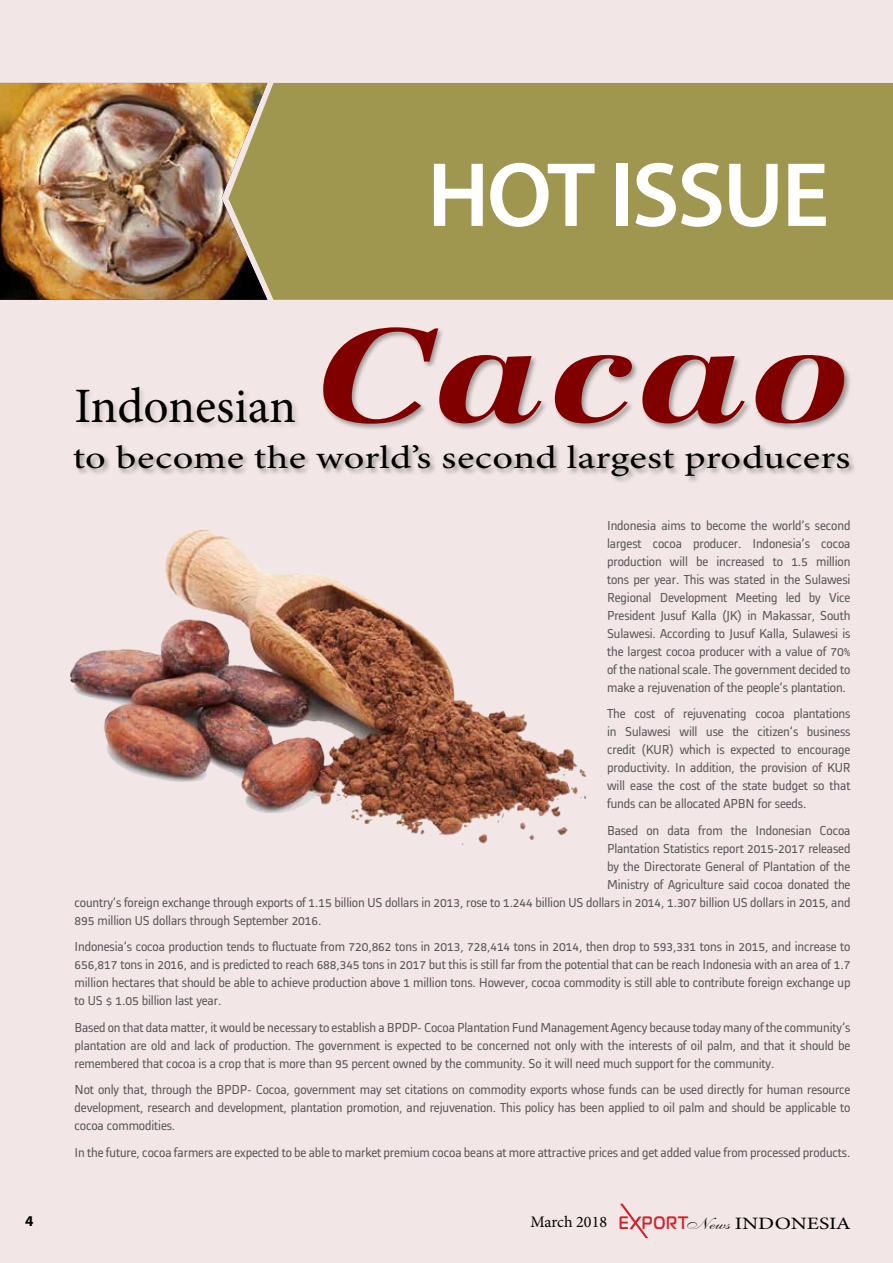
<style>
.page{position:relative;width:893px;height:1263px;background:#f2e6e6}
.page>*{position:absolute;margin:0;border:0;box-sizing:border-box;transform-origin:0 0}
.t1{font:italic 700 139.05px "Antiqua";letter-spacing:.01em;color:#800000;scale:1.25 1}
.t2{font:600 92.1px "Myriad Pro";letter-spacing:-.025em;color:#fff}
.t3{font:49.5px "Minion Pro";letter-spacing:-.005em;color:#000}
.t4{font:32.4px "Minion Pro";letter-spacing:.005em;color:#000;scale:1.25 1}
.t5{font:16.05px "Minion Pro";letter-spacing:-.005em;color:#000}
.t6{font:700 15px "Myriad Pro";color:#000}
.t7{font:13.5px/18px "Alstom";letter-spacing:-.01em;color:#565659;text-align:justify}
.s1{font-family:"Magistral C";font-weight:700;font-size:18px;color:#d2232a}
.s2{font-family:"Allegro"}
.s3{font-size:17.4px}
</style>
<div class="page">
<svg style="left:620px;top:1204px;width:28px;height:34px"></svg>
<div style="left:267px;top:83px;width:626px;height:217px;background:#9f9750"></div>
<img style="left:0;top:83px;width:267px;height:217px">
<div style="left:321px;top:326px;width:531px;height:105px;background:#000;opacity:.35"></div>
<div style="left:72px;top:444px;width:784px;height:40px;background:#000;opacity:.35"></div>
<div style="left:75px;top:385px;width:228px;height:45px;background:#000;opacity:.12"></div>
<img style="left:70px;top:468px;width:537px;height:378px">
<h2 class="t2" style="left:427px;top:136px;width:403px">HOT ISSUE</h2>
<h1 class="t1" style="left:313px;top:299px;width:432px">Cacao</h1>
<h3 class="t4" style="left:73px;top:436px;width:624px">to become the world’s second largest producers</h3>
<h3 class="t3" style="left:75px;top:373px;width:223px">Indonesian</h3>
<p class="t7" style="left:607px;top:515px;width:245px">Indonesia aims to become the world’s second largest cocoa producer. Indonesia’s cocoa production will be increased to 1.5 million tons per year. This was stated in the Sulawesi Regional Development Meeting led by Vice President Jusuf Kalla (JK) in Makassar, South Sulawesi. According to Jusuf Kalla, Sulawesi is the largest cocoa producer with a value of 70% of the national scale. The government decided to make a rejuvenation of the people’s plantation.</p>
<p class="t7" style="left:607px;top:703px;width:245px">The cost of rejuvenating cocoa plantations in Sulawesi will use the citizen’s business credit (KUR) which is expected to encourage productivity. In addition, the provision of KUR will ease the cost of the state budget so that funds can be allocated APBN for seeds.</p>
<p class="t7" style="left:607px;top:820px;width:245px">Based on data from the Indonesian Cocoa</p>
<p class="t7" style="left:607px;top:838px;width:245px">Plantation Statistics report 2015-2017 released</p>
<p class="t7" style="left:607px;top:856px;width:245px">by the Directorate General of Plantation of the</p>
<p class="t7" style="left:607px;top:874px;width:245px">Ministry of Agriculture said cocoa donated the</p>
<p class="t7" style="left:75px;top:892px;width:777px">country’s foreign exchange through exports of 1.15 billion US dollars in 2013, rose to 1.244 billion US dollars in 2014, 1.307 billion US dollars in 2015, and</p>
<p class="t7" style="left:75px;top:910px;width:248px">895 million US dollars through September 2016.</p>
<p class="t7" style="left:75px;top:936px;width:777px">Indonesia’s cocoa production tends to fluctuate from 720,862 tons in 2013, 728,414 tons in 2014, then drop to 593,331 tons in 2015, and increase to 656,817 tons in 2016, and is predicted to reach 688,345 tons in 2017 but this is still far from the potential that can be reach Indonesia with an area of 1.7 million hectares that should be able to achieve production above 1 million tons. However, cocoa commodity is still able to contribute foreign exchange up to US $ 1.05 billion last year.</p>
<p class="t7" style="left:75px;top:1017px;width:777px">Based on that data matter, it would be necessary to establish a BPDP- Cocoa Plantation Fund Management Agency because today many of the community’s plantation are old and lack of production. The government is expected to be concerned not only with the interests of oil palm, and that it should be remembered that cocoa is a crop that is more than 95 percent owned by the community. So it will need much support for the community.</p>
<p class="t7" style="left:75px;top:1079px;width:777px">Not only that, through the BPDP- Cocoa, government may set citations on commodity exports whose funds can be used directly for human resource development, research and development, plantation promotion, and rejuvenation. This policy has been applied to oil palm and should be applicable to cocoa commodities.</p>
<p class="t7" style="left:75px;top:1142px;width:777px">In the future, cocoa farmers are expected to be able to market premium cocoa beans at more attractive prices and get added value from processed products.</p>
<p class="t6" style="left:25px;top:1211px;width:10px">4</p>
<p class="t5" style="left:531px;top:1211px;width:322px">March 2018 <span class="s1">E PORT</span><span class="s2">News</span> <span class="s3">INDONESIA</span></p>
</div>
